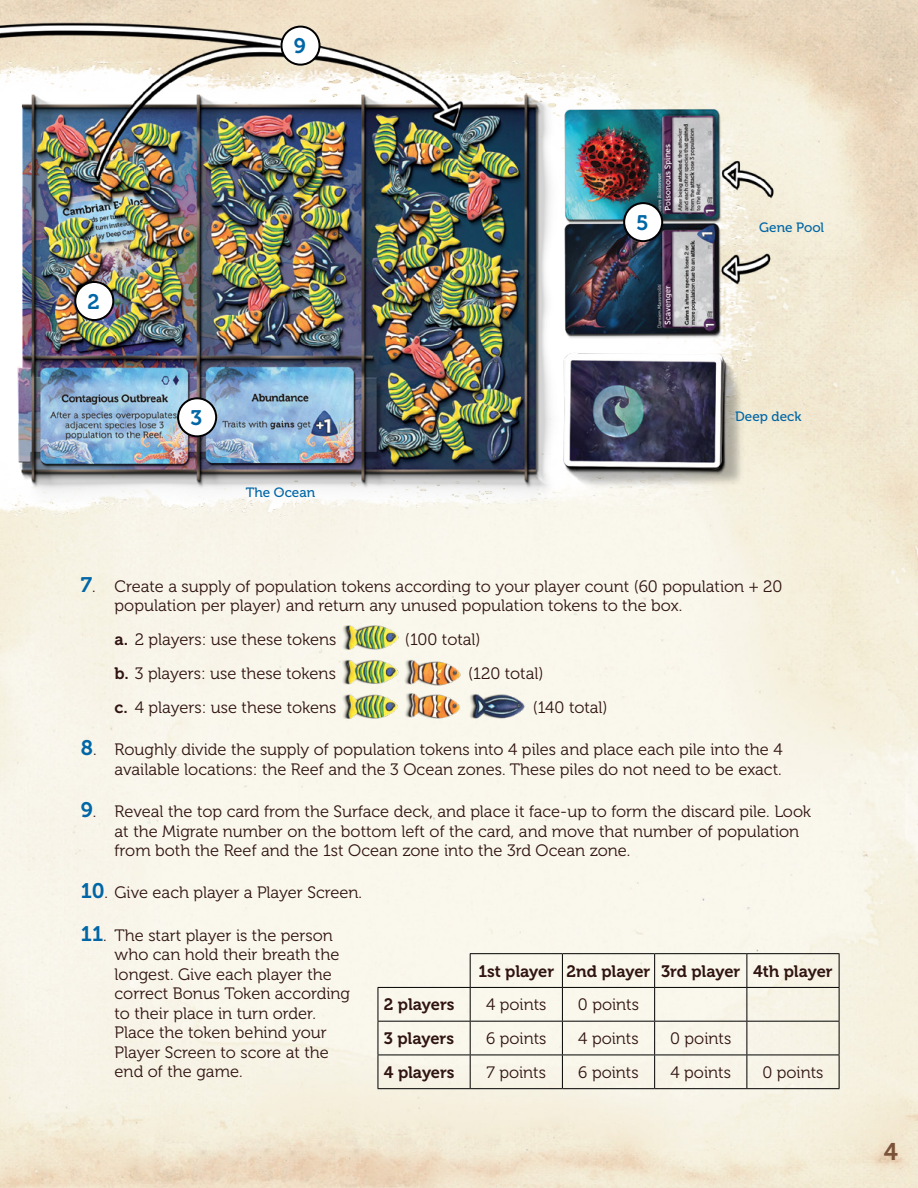
<style>
.page{position:relative;width:918px;height:1188px;background:#fff}
.page>*{position:absolute;margin:0;border:0;box-sizing:border-box;transform-origin:0 0}
.t1{font:24px "Museo 700";color:#795238}
.t2{font:21px "Museo 700";color:#0066a6}
.t3{font:16.5px/19.5px "Museo 300";color:#301411}
.t4{font:16.5px "Museo 700";letter-spacing:-.005em;color:#301411}
.t5{font:13.5px "Museo 500";color:#0066a6}
.s1{font-family:"Museo 700";font-size:21px;color:#0066a6}
.s2{font-family:"Museo 700"}
</style>
<div class="page">
<img style="left:0;top:0;width:918px;height:1188px">
<img style="left:0;top:509px;width:778px;height:19px">
<img style="left:0;top:6px;width:840px;height:503px">
<div style="left:178px;top:398px;width:38px;height:38px;background:#fff;border-radius:50%"></div>
<div style="left:177px;top:397px;width:40px;height:40px;border:2px solid #000;border-radius:50%"></div>
<div style="left:281px;top:27px;width:39px;height:38px;background:#fff;border-radius:50%"></div>
<div style="left:280px;top:26px;width:41px;height:40px;border:2px solid #000;border-radius:50%"></div>
<div style="left:624px;top:203px;width:38px;height:38px;background:#fff;border-radius:50%"></div>
<div style="left:623px;top:202px;width:40px;height:40px;border:2px solid #000;border-radius:50%"></div>
<div style="left:75px;top:282px;width:38px;height:38px;background:#fff;border-radius:50%"></div>
<div style="left:74px;top:281px;width:40px;height:40px;border:2px solid #000;border-radius:50%"></div>
<img style="left:341px;top:624px;width:59px;height:27px">
<img style="left:340px;top:658px;width:60px;height:27px">
<img style="left:404px;top:658px;width:60px;height:27px">
<img style="left:341px;top:692px;width:59px;height:27px">
<img style="left:405px;top:692px;width:59px;height:27px">
<img style="left:469px;top:692px;width:59px;height:27px">
<hr style="left:470px;top:953px;width:92px;height:1px;background:#000">
<hr style="left:470px;top:954px;width:1px;height:33px;background:#000">
<hr style="left:562px;top:953px;width:93px;height:1px;background:#000">
<hr style="left:562px;top:954px;width:1px;height:33px;background:#000">
<hr style="left:655px;top:953px;width:92px;height:1px;background:#000">
<hr style="left:654px;top:954px;width:1px;height:33px;background:#000">
<hr style="left:747px;top:953px;width:92px;height:1px;background:#000">
<hr style="left:747px;top:954px;width:1px;height:33px;background:#000">
<hr style="left:839px;top:954px;width:1px;height:33px;background:#000">
<hr style="left:470px;top:987px;width:92px;height:1px;background:#000">
<hr style="left:562px;top:987px;width:93px;height:1px;background:#000">
<hr style="left:562px;top:988px;width:1px;height:33px;background:#000">
<hr style="left:655px;top:987px;width:92px;height:1px;background:#000">
<hr style="left:654px;top:988px;width:1px;height:33px;background:#000">
<hr style="left:747px;top:987px;width:92px;height:1px;background:#000">
<hr style="left:747px;top:988px;width:1px;height:33px;background:#000">
<hr style="left:839px;top:988px;width:1px;height:33px;background:#000">
<hr style="left:470px;top:1021px;width:92px;height:1px;background:#000">
<hr style="left:562px;top:1021px;width:93px;height:1px;background:#000">
<hr style="left:562px;top:1022px;width:1px;height:33px;background:#000">
<hr style="left:655px;top:1021px;width:92px;height:1px;background:#000">
<hr style="left:654px;top:1022px;width:1px;height:33px;background:#000">
<hr style="left:747px;top:1021px;width:92px;height:1px;background:#000">
<hr style="left:747px;top:1022px;width:1px;height:33px;background:#000">
<hr style="left:839px;top:1022px;width:1px;height:33px;background:#000">
<hr style="left:470px;top:1055px;width:92px;height:1px;background:#000">
<hr style="left:562px;top:1055px;width:93px;height:1px;background:#000">
<hr style="left:562px;top:1055px;width:1px;height:33px;background:#000">
<hr style="left:655px;top:1055px;width:92px;height:1px;background:#000">
<hr style="left:654px;top:1055px;width:1px;height:33px;background:#000">
<hr style="left:747px;top:1055px;width:92px;height:1px;background:#000">
<hr style="left:747px;top:1055px;width:1px;height:33px;background:#000">
<hr style="left:839px;top:1055px;width:1px;height:33px;background:#000">
<hr style="left:470px;top:1088px;width:92px;height:1px;background:#000">
<hr style="left:562px;top:1088px;width:93px;height:1px;background:#000">
<hr style="left:655px;top:1088px;width:92px;height:1px;background:#000">
<hr style="left:747px;top:1088px;width:92px;height:1px;background:#000">
<hr style="left:378px;top:987px;width:92px;height:1px;background:#000">
<hr style="left:378px;top:988px;width:1px;height:33px;background:#000">
<hr style="left:470px;top:988px;width:1px;height:33px;background:#000">
<hr style="left:378px;top:1021px;width:92px;height:1px;background:#000">
<hr style="left:378px;top:1022px;width:1px;height:33px;background:#000">
<hr style="left:470px;top:1022px;width:1px;height:33px;background:#000">
<hr style="left:378px;top:1055px;width:92px;height:1px;background:#000">
<hr style="left:378px;top:1055px;width:1px;height:33px;background:#000">
<hr style="left:470px;top:1055px;width:1px;height:33px;background:#000">
<hr style="left:378px;top:1088px;width:92px;height:1px;background:#000">
<p class="t2" style="left:294px;top:35px;width:14px">9</p>
<p class="t2" style="left:87px;top:290px;width:14px">2</p>
<p class="t2" style="left:191px;top:406px;width:13px">3</p>
<p class="t5" style="left:246px;top:485px;width:71px">The Ocean</p>
<p class="t2" style="left:636px;top:211px;width:14px">5</p>
<p class="t5" style="left:759px;top:220px;width:66px">Gene Pool</p>
<p class="t5" style="left:735px;top:409px;width:68px">Deep deck</p>
<p class="t3" style="left:115px;top:577px;width:669px;text-indent:-34px"><span class="s1">7</span>. Create a supply of population tokens according to your player count (60 population + 20 population per player) and return any unused population tokens to the box.</p>
<p class="t3" style="left:115px;top:630px;width:223px"><span class="s2">a.</span> 2 players: use these tokens</p>
<p class="t3" style="left:405px;top:630px;width:77px">(100 total)</p>
<p class="t3" style="left:115px;top:664px;width:223px"><span class="s2">b.</span> 3 players: use these tokens</p>
<p class="t3" style="left:468px;top:664px;width:77px">(120 total)</p>
<p class="t3" style="left:115px;top:698px;width:223px"><span class="s2">c.</span> 4 players: use these tokens</p>
<p class="t3" style="left:533px;top:698px;width:77px">(140 total)</p>
<p class="t3" style="left:81px;top:740px;width:703px;text-align:right"><span class="s1">8</span>. Roughly divide the supply of population tokens into 4 piles and place each pile into the 4 available locations: the Reef and the 3 Ocean zones. These piles do not need to be exact.</p>
<p class="t3" style="left:115px;top:802px;width:698px;text-indent:-34px"><span class="s1">9</span>. Reveal the top card from the Surface deck, and place it face-up to form the discard pile. Look at the Migrate number on the bottom left of the card, and move that number of population from both the Reef and the 1st Ocean zone into the 3rd Ocean zone.</p>
<p class="t3" style="left:81px;top:883px;width:283px"><span class="s1">10</span>. Give each player a Player Screen.</p>
<p class="t3" style="left:115px;top:926px;width:237px;text-indent:-34px"><span class="s1">11</span>. The start player is the person who can hold their breath the longest. Give each player the correct Bonus Token according to their place in turn order.<br>Place the token behind your<br>Player Screen to score at the end of the game.</p>
<p class="t4" style="left:478px;top:962px;width:356px">1st player 2nd player 3rd player 4th player</p>
<p class="t4" style="left:384px;top:996px;width:72px">2 players</p>
<p class="t3" style="left:486px;top:995px;width:62px">4 points</p>
<p class="t3" style="left:578px;top:995px;width:63px">0 points</p>
<p class="t4" style="left:384px;top:1029px;width:72px">3 players</p>
<p class="t3" style="left:486px;top:1029px;width:62px">6 points</p>
<p class="t3" style="left:578px;top:1029px;width:62px">4 points</p>
<p class="t3" style="left:670px;top:1029px;width:63px">0 points</p>
<p class="t4" style="left:384px;top:1063px;width:72px">4 players</p>
<p class="t3" style="left:486px;top:1063px;width:61px">7 points</p>
<p class="t3" style="left:578px;top:1063px;width:62px">6 points</p>
<p class="t3" style="left:671px;top:1063px;width:62px">4 points</p>
<p class="t3" style="left:762px;top:1063px;width:63px">0 points</p>
<h1 class="t1" style="left:884px;top:1139px;width:16px">4</h1>
</div>
